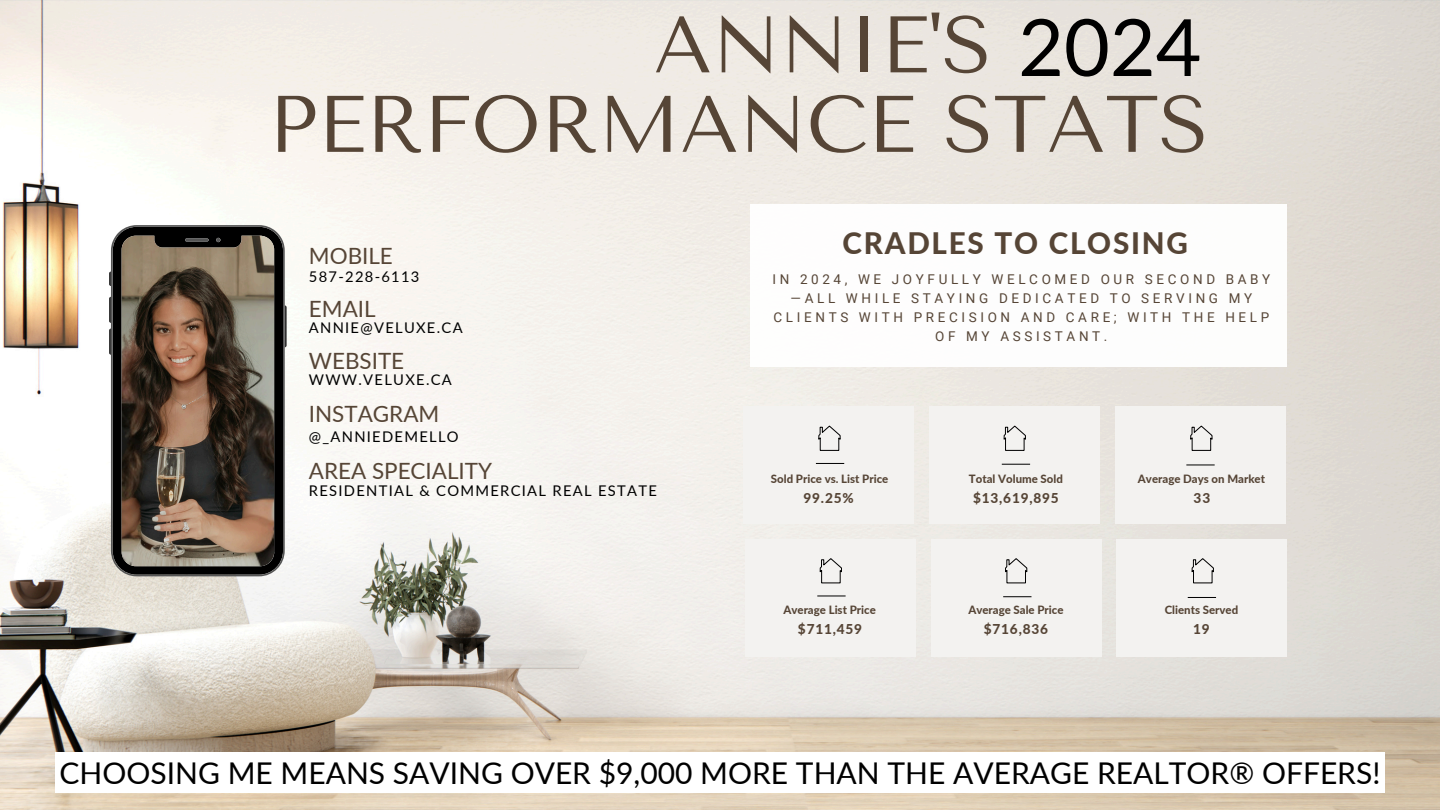
<style>
.page{position:relative;width:1440px;height:810px;background:#fff}
.page>*{position:absolute;margin:0;border:0;box-sizing:border-box;transform-origin:0 0}
.t1{font:80px/79.5px "Tenor Sans";color:#564536}
.t2{font:79.1px "Lato";color:#000}
.t3{font:30px "Lato";color:#000}
.t4{font:800 29.6px "Lato";letter-spacing:.06em;color:#564536}
.t5{font:22.4px "Lato";color:#564536}
.t6{font:14.7px "Lato";letter-spacing:.09em;color:#000}
.t7{font:800 13.6px "Lato";letter-spacing:.06em;color:#564536}
.t8{font:13.5px/18.8px "Roboto";letter-spacing:.27em;color:#564536;text-align:center}
.t9{font:800 11.4px "Lato";color:#564536}
</style>
<div class="page">
<img style="left:0;top:0;width:1440px;height:810px">
<svg style="left:109px;top:272px;width:2px;height:14px"></svg>
<svg style="left:109px;top:297px;width:2px;height:26px"></svg>
<svg style="left:109px;top:329px;width:2px;height:26px"></svg>
<svg style="left:285px;top:305px;width:2px;height:42px"></svg>
<svg style="left:111px;top:225px;width:174px;height:351px;background:#5a4d40"></svg>
<div style="left:750px;top:204px;width:537px;height:163px;background:#fff"></div>
<div style="left:743px;top:406px;width:171px;height:118px;background:#f3f2f0"></div>
<svg style="left:819px;top:426px;width:21px;height:25px"></svg>
<div style="left:930px;top:407px;width:170px;height:117px;background:#f3f2f0"></div>
<svg style="left:1004px;top:426px;width:22px;height:25px"></svg>
<div style="left:1115px;top:407px;width:171px;height:117px;background:#f3f2f0"></div>
<svg style="left:1190px;top:426px;width:22px;height:25px"></svg>
<div style="left:745px;top:539px;width:170px;height:117px;background:#f3f2f0"></div>
<svg style="left:820px;top:558px;width:22px;height:25px"></svg>
<div style="left:931px;top:539px;width:171px;height:117px;background:#f3f2f0"></div>
<svg style="left:1005px;top:558px;width:22px;height:25px"></svg>
<div style="left:1117px;top:539px;width:170px;height:117px;background:#f3f2f0"></div>
<svg style="left:1192px;top:558px;width:22px;height:25px"></svg>
<svg style="left:817px;top:596px;width:29px;height:1px"></svg>
<svg style="left:1003px;top:596px;width:28px;height:1px"></svg>
<svg style="left:1188px;top:597px;width:28px;height:1px"></svg>
<svg style="left:816px;top:463px;width:28px;height:1px"></svg>
<svg style="left:1002px;top:464px;width:28px;height:1px"></svg>
<svg style="left:1186px;top:465px;width:29px;height:1px"></svg>
<div style="left:55px;top:753px;width:1330px;height:40px;background:#fff"></div>
<h2 class="t1" style="left:269px;top:6px;width:942px;text-indent:385px">ANNIE'S<br>PERFORMANCE STATS</h2>
<h5 class="t2" style="left:1018px;top:-2px;width:185px">2024</h5>
<h5 class="t5" style="left:309px;top:242px;width:86px">MOBILE</h5>
<p class="t5" style="left:309px;top:295px;width:68px">EMAIL</p>
<h5 class="t5" style="left:309px;top:347px;width:97px">WEBSITE</h5>
<p class="t5" style="left:309px;top:400px;width:132px">INSTAGRAM</p>
<p class="t6" style="left:309px;top:267px;width:112px">587-228-6113</p>
<h5 class="t6" style="left:309px;top:318px;width:155px">ANNIE@VELUXE.CA</h5>
<p class="t6" style="left:309px;top:370px;width:145px">WWW.VELUXE.CA</p>
<h1 class="t6" style="left:309px;top:427px;width:151px">@_ANNIEDEMELLO</h1>
<h5 class="t5" style="left:309px;top:457px;width:185px">AREA SPECIALITY</h5>
<p class="t6" style="left:309px;top:481px;width:349px">RESIDENTIAL &amp; COMMERCIAL REAL ESTATE</p>
<p class="t4" style="left:842px;top:225px;width:347px">CRADLES TO CLOSING</p>
<p class="t8" style="left:772px;top:270px;width:499px">IN 2024, WE JOYFULLY WELCOMED OUR SECOND BABY —ALL WHILE STAYING DEDICATED TO SERVING MY CLIENTS WITH PRECISION AND CARE; WITH THE HELP OF MY ASSISTANT.</p>
<h3 class="t9" style="left:771px;top:471px;width:119px">Sold Price vs. List Price</h3>
<p class="t7" style="left:804px;top:490px;width:52px">99.25%</p>
<p class="t9" style="left:783px;top:603px;width:94px">Average List Price</p>
<h6 class="t7" style="left:798px;top:621px;width:66px">$711,459</h6>
<p class="t9" style="left:969px;top:471px;width:95px">Total Volume Sold</p>
<p class="t7" style="left:973px;top:489px;width:87px">$13,619,895</p>
<p class="t9" style="left:968px;top:603px;width:97px">Average Sale Price</p>
<p class="t7" style="left:984px;top:621px;width:66px">$716,836</p>
<p class="t9" style="left:1138px;top:471px;width:129px">Average Days on Market</p>
<h6 class="t7" style="left:1194px;top:489px;width:18px">33</h6>
<p class="t9" style="left:1165px;top:603px;width:75px">Clients Served</p>
<p class="t7" style="left:1193px;top:621px;width:18px">19</p>
<p class="t3" style="left:60px;top:754px;width:1322px">CHOOSING ME MEANS SAVING OVER $9,000 MORE THAN THE AVERAGE REALTOR® OFFERS!</p>
</div>
